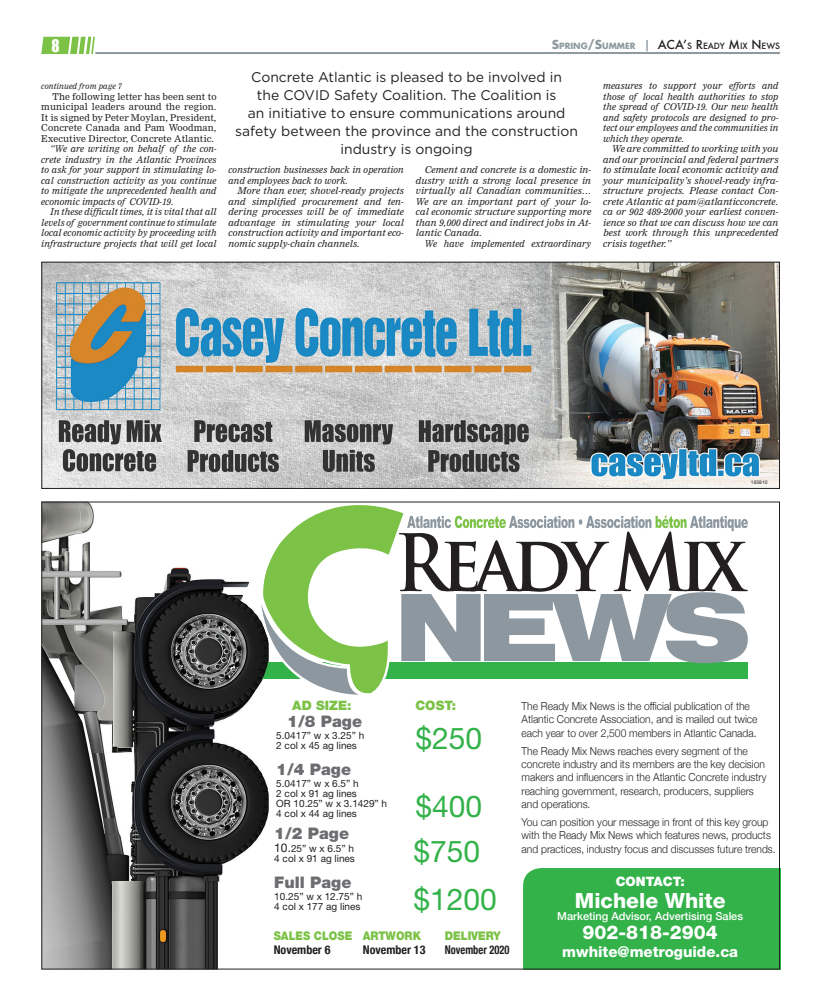
<style>
.page{position:relative;width:820px;height:1008px;background:#fff}
.page>*{position:absolute;margin:0;border:0;box-sizing:border-box;transform-origin:0 0}
.t1{font:30px "Helvetica Neue";color:#33b24a}
.t2{font:800 21px "Helvetica Neue";color:#fff}
.t3{font:800 19px "Helvetica Neue";color:#fff}
.t4{font:900 16px "Helvetica Neue";color:#6c6d70}
.t5{font:16px "Impact";color:#fff;scale:.95 1}
.t6{font:800 15px "Helvetica Neue";color:#fff}
.t7{font:14px/18px "Gotham";color:#231f20;text-align:center}
.t8{font:900 13px "Helvetica Neue";color:#7bc247}
.t9{font:900 13px "Helvetica Neue";color:#fff}
.t10{font:900 12px "Helvetica Neue";color:#7bc247;scale:.9 1}
.t11{font:700 condensed 12px "Helvetica Neue";color:#231f20}
.t12{font:700 condensed 12px "Helvetica Neue";color:#231f20;scale:.87 1}
.t13{font:300 11px/13.2px "Helvetica Neue";color:#231f20;scale:.93 1}
.t14{font:500 11px "Helvetica Neue";color:#fff}
.t15{font:10px/10px "Helvetica Neue";color:#231f20}
.t16{font:italic 9.2px/10.5px "Nimrod";letter-spacing:.01em;color:#231f20;text-align:justify}
.t17{font:italic 9.2px/10.5px "Nimrod";letter-spacing:.01em;color:#231f20;text-align:justify;scale:.95 1}
.t18{font:9.2px/10.5px "Nimrod";letter-spacing:.01em;color:#231f20;text-align:justify}
.t19{font:700 8.4px "Futura Std";color:#8d999e}
.t20{font:italic 8px "Nimrod";letter-spacing:.01em;color:#231f20;scale:.95 1}
.t21{font:5px "Helvetica Neue";color:#231f20}
.s1{font-size:12px}
.s2{font-family:"Futura";font-weight:500;font-size:12px}
.s3{font-family:"Futura";font-weight:500;font-size:12px;color:#231f20}
.s4{font-family:"Futura";font-weight:500;color:#231f20}
</style>
<div class="page">
<svg style="left:41px;top:37px;width:54px;height:17px"></svg>
<hr style="left:95px;top:52px;width:684px;height:2px;background:#8d999e">
<img style="left:43px;top:264px;width:734px;height:223px">
<div style="left:41px;top:262px;width:738px;height:227px;border:1px solid #231f20"></div>
<div style="left:523px;top:868px;width:254px;height:99px;background:#33b24a"></div>
<svg style="left:268px;top:505px;width:479px;height:190px"></svg>
<img style="left:43px;top:503px;width:225px;height:464px">
<img style="left:259px;top:662px;width:9px;height:17px">
<img style="left:259px;top:603px;width:9px;height:37px">
<img style="left:261px;top:558px;width:7px;height:46px">
<img style="left:261px;top:604px;width:7px;height:29px">
<img style="left:262px;top:564px;width:6px;height:48px">
<h3 class="t5" style="left:52px;top:33px;width:10px">8</h3>
<p class="t19" style="left:551px;top:40px;width:229px"><span class="s1">S</span>PRING<span class="s1">/S</span>UMMER <span class="s2">|</span> <span class="s3">ACA’</span><span class="s4">S</span> <span class="s3">R</span><span class="s4">EADY</span> <span class="s3">M</span><span class="s4">IX</span> <span class="s3">N</span><span class="s4">EWS</span></p>
<p class="t20" style="left:41px;top:82px;width:86px">continued from page 7</p>
<h3 class="t7" style="left:235px;top:68px;width:344px">Concrete Atlantic is pleased to be involved in<br>the COVID Safety Coalition. The Coalition is<br>an initiative to ensure communications around safety between the province and the construction industry is ongoing</h3>
<p class="t18" style="left:41px;top:91px;width:177px;text-indent:11px">The following letter has been sent to municipal leaders around the region.<br>It is signed by Peter Moylan, President, Concrete Canada and Pam Woodman, Executive Director, Concrete Atlantic.</p>
<p class="t17" style="left:41px;top:144px;width:186px;text-indent:9px">“We are writing on behalf of the con&shy;crete industry in the Atlantic Provinces to ask for your support in stimulating lo&shy;cal construction activity as you continue to mitigate the unprecedented health and economic impacts of COVID-19.</p>
<p class="t17" style="left:41px;top:207px;width:186px;text-indent:9px">In these difficult times, it is vital that all levels of government continue to stimulate local economic activity by proceeding with infrastructure projects that will get local</p>
<p class="t17" style="left:228px;top:165px;width:186px">construction businesses back in operation and employees back to work.</p>
<p class="t16" style="left:228px;top:186px;width:177px;text-indent:9px">More than ever, shovel-ready projects and simplified procurement and ten&shy;dering processes will be of immediate advantage in stimulating your local construction activity and important eco&shy;nomic supply-chain channels.</p>
<p class="t16" style="left:416px;top:165px;width:177px;text-indent:9px">Cement and concrete is a domestic in&shy;dustry with a strong local presence in virtually all Canadian communities… We are an important part of your lo&shy;cal economic structure supporting more than 9,000 direct and indirect jobs in At&shy;lantic Canada.</p>
<p class="t17" style="left:424px;top:238px;width:176px">We have implemented extraordinary</p>
<p class="t17" style="left:603px;top:81px;width:186px">measures to support your efforts and those of local health authorities to stop the spread of COVID-19. Our new health and safety protocols are designed to pro&shy;tect our employees and the communities in which they operate.</p>
<p class="t16" style="left:603px;top:144px;width:177px;text-indent:9px">We are committed to working with you and our provincial and federal partners to stimulate local economic activity and your municipality’s shovel-ready infra&shy;structure projects. Please contact Con&shy;crete Atlantic at pam@atlanticconcrete. ca or 902 489-2000 your earliest conven&shy;ience so that we can discuss how we can best work through this unprecedented crisis together.”</p>
<p class="t21" style="left:750px;top:479px;width:18px">183810</p>
<h3 class="t8" style="left:292px;top:697px;width:61px">AD SIZE:</h3>
<h3 class="t8" style="left:415px;top:697px;width:42px">COST:</h3>
<h3 class="t4" style="left:287px;top:711px;width:76px">1/8 Page</h3>
<p class="t15" style="left:276px;top:730px;width:89px">5.0417” w x 3.25” h<br>2 col x 45 ag lines</p>
<h1 class="t1" style="left:415px;top:721px;width:68px">$250</h1>
<h3 class="t4" style="left:276px;top:760px;width:76px">1/4 Page</h3>
<p class="t15" style="left:276px;top:779px;width:112px">5.0417” w x 6.5” h<br>2 col x 91 ag lines<br>OR 10.25” w x 3.1429” h<br>4 col x 44 ag lines</p>
<h1 class="t1" style="left:415px;top:789px;width:68px">$400</h1>
<h3 class="t4" style="left:274px;top:824px;width:76px">1/2 Page</h3>
<p class="t15" style="left:274px;top:843px;width:82px"><span class="s1">10.</span>25” w x 6.5” h<br>4 col x 91 ag lines</p>
<h1 class="t1" style="left:413px;top:833px;width:68px">$750</h1>
<h3 class="t4" style="left:274px;top:873px;width:79px">Full Page</h3>
<p class="t15" style="left:274px;top:891px;width:89px">10.25” w x 12.75” h<br>4 col x 177 ag lines</p>
<h1 class="t1" style="left:413px;top:881px;width:85px">$1200</h1>
<h3 class="t10" style="left:273px;top:928px;width:165px">SALES CLOSE ARTWORK</h3>
<h3 class="t10" style="left:444px;top:928px;width:64px">DELIVERY</h3>
<h3 class="t11" style="left:273px;top:939px;width:58px">November 6</h3>
<h3 class="t11" style="left:362px;top:939px;width:64px">November 13</h3>
<h3 class="t12" style="left:444px;top:939px;width:76px">November 2020</h3>
<p class="t13" style="left:521px;top:699px;width:255px">The Ready Mix News is the official publication of the<br>Atlantic Concrete Association, and is mailed out twice each year to over 2,500 members in Atlantic Canada.</p>
<p class="t13" style="left:521px;top:744px;width:265px">The Ready Mix News reaches every segment of the concrete industry and its members are the key decision makers and influencers in the Atlantic Concrete industry reaching government, research, producers, suppliers and operations.</p>
<p class="t13" style="left:521px;top:815px;width:274px">You can position your message in front of this key group with the Ready Mix News which features news, products and practices, industry focus and discusses future trends.</p>
<h3 class="t9" style="left:615px;top:873px;width:70px">CONTACT:</h3>
<h2 class="t2" style="left:574px;top:888px;width:152px">Michele White</h2>
<p class="t14" style="left:557px;top:907px;width:187px">Marketing Advisor, Advertising Sales</p>
<h3 class="t3" style="left:582px;top:921px;width:137px">902-818-2904</h3>
<h3 class="t6" style="left:562px;top:943px;width:177px">mwhite@metroguide.ca</h3>
</div>
